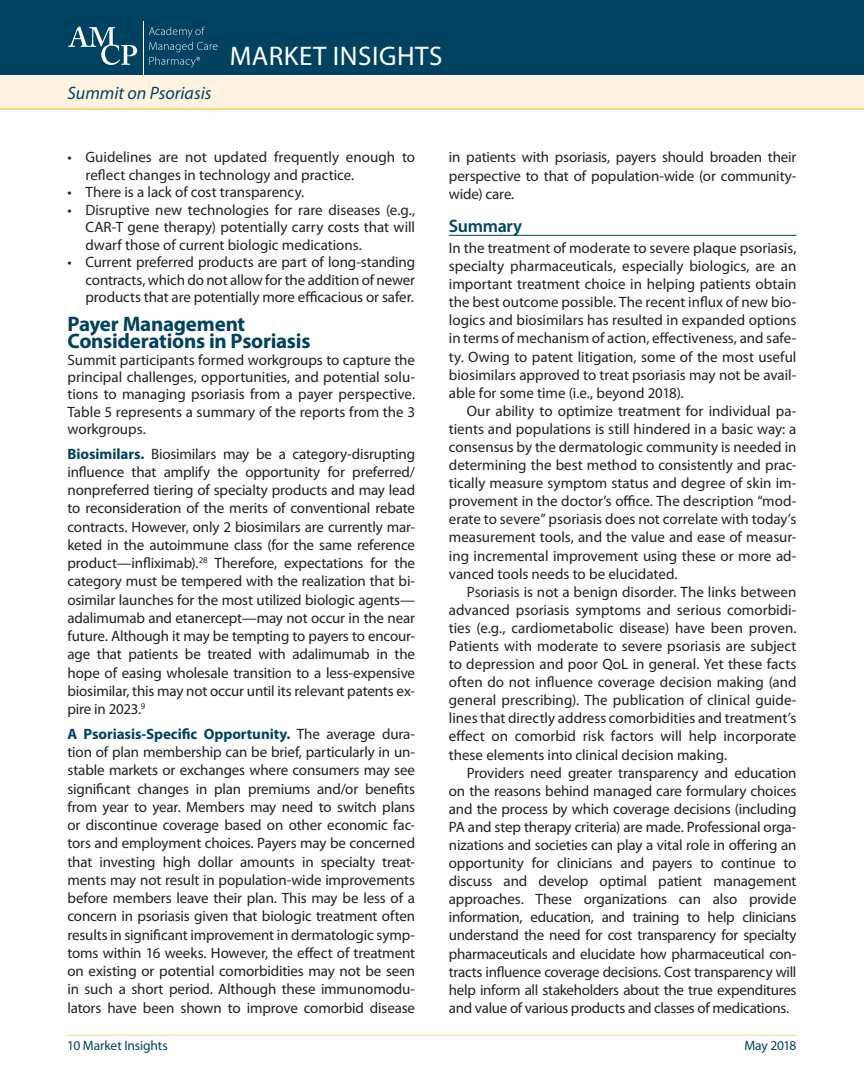
<style>
.page{position:relative;width:864px;height:1080px;background:#fff}
.page>*{position:absolute;margin:0;border:0;box-sizing:border-box;transform-origin:0 0}
.t1{font:27px "Myriad Pro";letter-spacing:.02em;color:#fff}
.t2{font:700 21px/17.5px "Myriad Pro";letter-spacing:-.015em;color:#00425f}
.t3{font:italic 18px "Myriad Pro";color:#00425f}
.t4{font:600 18px "Myriad Pro";letter-spacing:-.015em;color:#00425f}
.t5{font:15px/18.1px "Myriad Pro";letter-spacing:-.005em;color:#231f20;text-align:justify}
.t6{font:13.5px "Myriad Pro";letter-spacing:-.01em;color:#00425f}
.s1{font-weight:700;color:#00425f}
</style>
<div class="page">
<hr style="left:67px;top:1035px;width:729px;height:1px;background:#ffd485">
<hr style="left:449px;top:235px;width:347px;height:1px;background:#00425f">
<div style="left:0;top:0;width:864px;height:76px;background:#00425f"></div>
<div style="left:0;top:76px;width:864px;height:33px;background:#fff4e1"></div>
<hr style="left:0;top:108px;width:864px;height:2px;background:#ffd485">
<svg style="left:149px;top:27px;width:68px;height:40px"></svg>
<hr style="left:143px;top:21px;width:1px;height:54px;background:#fff">
<svg style="left:68px;top:26px;width:69px;height:39px"></svg>
<p class="t3" style="left:68px;top:82px;width:146px">Summit on Psoriasis</p>
<h1 class="t1" style="left:230px;top:39px;width:214px">MARKET INSIGHTS</h1>
<p class="t5" style="left:86px;top:148px;width:331px;line-height:17.5px;text-indent:-18px">• Guidelines are not updated frequently enough to reflect changes in technology and practice.</p>
<p class="t5" style="left:68px;top:183px;width:238px">• There is a lack of cost transparency.</p>
<p class="t5" style="left:86px;top:201px;width:331px;line-height:17.5px;text-indent:-18px">• Disruptive new technologies for rare diseases (e.g., CAR-T gene therapy) potentially carry costs that will dwarf those of current biologic medications.</p>
<p class="t5" style="left:86px;top:253px;width:331px;line-height:17.5px;text-indent:-18px">• Current preferred products are part of long-standing contracts, which do not allow for the addition of newer products that are potentially more efficacious or safer.</p>
<h2 class="t2" style="left:68px;top:314px;width:244px">Payer Management<br>Considerations in Psoriasis</h2>
<p class="t5" style="left:68px;top:351px;width:349px;line-height:17.1px">Summit participants formed workgroups to capture the principal challenges, opportunities, and potential solu&shy;tions to managing psoriasis from a payer perspective.<br>Table 5 represents a summary of the reports from the 3 workgroups.</p>
<p class="t5" style="left:67px;top:444px;width:349px"><span class="s1">Biosimilars.</span> Biosimilars may be a category-disrupting influence that amplify the opportunity for preferred/ nonpreferred tiering of specialty products and may lead to reconsideration of the merits of conventional rebate contracts. However, only 2 biosimilars are currently mar&shy;keted in the autoimmune class (for the same reference product—infliximab).<sup>28</sup> Therefore, expectations for the category must be tempered with the realization that bi&shy;osimilar launches for the most utilized biologic agents— adalimumab and etanercept—may not occur in the near future. Although it may be tempting to payers to encour&shy;age that patients be treated with adalimumab in the hope of easing wholesale transition to a less-expensive biosimilar, this may not occur until its relevant patents ex&shy;pire in 2023.<sup>9</sup></p>
<p class="t5" style="left:68px;top:725px;width:349px"><span class="s1">A Psoriasis-Specific Opportunity.</span> The average dura&shy;tion of plan membership can be brief, particularly in un&shy;stable markets or exchanges where consumers may see significant changes in plan premiums and/or benefits from year to year. Members may need to switch plans or discontinue coverage based on other economic fac&shy;tors and employment choices. Payers may be concerned that investing high dollar amounts in specialty treat&shy;ments may not result in population-wide improvements before members leave their plan. This may be less of a concern in psoriasis given that biologic treatment often results in significant improvement in dermatologic symp&shy;toms within 16 weeks. However, the effect of treatment on existing or potential comorbidities may not be seen in such a short period. Although these immunomodu&shy;lators have been shown to improve comorbid disease</p>
<p class="t5" style="left:449px;top:148px;width:349px">in patients with psoriasis, payers should broaden their perspective to that of population-wide (or community&shy;wide) care.</p>
<p class="t4" style="left:449px;top:214px;width:75px">Summary</p>
<p class="t5" style="left:449px;top:239px;width:349px">In the treatment of moderate to severe plaque psoriasis, specialty pharmaceuticals, especially biologics, are an important treatment choice in helping patients obtain the best outcome possible. The recent influx of new bio&shy;logics and biosimilars has resulted in expanded options in terms of mechanism of action, effectiveness, and safe&shy;ty. Owing to patent litigation, some of the most useful biosimilars approved to treat psoriasis may not be avail&shy;able for some time (i.e., beyond 2018).</p>
<p class="t5" style="left:449px;top:401px;width:349px;text-indent:18px">Our ability to optimize treatment for individual pa&shy;tients and populations is still hindered in a basic way: a consensus by the dermatologic community is needed in determining the best method to consistently and prac&shy;tically measure symptom status and degree of skin im&shy;provement in the doctor’s office. The description “mod&shy;erate to severe” psoriasis does not correlate with today’s measurement tools, and the value and ease of measur&shy;ing incremental improvement using these or more ad&shy;vanced tools needs to be elucidated.</p>
<p class="t5" style="left:449px;top:582px;width:349px;text-indent:18px">Psoriasis is not a benign disorder. The links between advanced psoriasis symptoms and serious comorbidi&shy;ties (e.g., cardiometabolic disease) have been proven.<br>Patients with moderate to severe psoriasis are subject to depression and poor QoL in general. Yet these facts often do not influence coverage decision making (and general prescribing). The publication of clinical guide&shy;lines that directly address comorbidities and treatment’s effect on comorbid risk factors will help incorporate these elements into clinical decision making.</p>
<p class="t5" style="left:449px;top:763px;width:349px;text-indent:18px">Providers need greater transparency and education on the reasons behind managed care formulary choices and the process by which coverage decisions (including PA and step therapy criteria) are made. Professional orga&shy;nizations and societies can play a vital role in offering an opportunity for clinicians and payers to continue to discuss and develop optimal patient management approaches. These organizations can also provide information, education, and training to help clinicians understand the need for cost transparency for specialty pharmaceuticals and elucidate how pharmaceutical con&shy;tracts influence coverage decisions. Cost transparency will help inform all stakeholders about the true expenditures and value of various products and classes of medications.</p>
<p class="t6" style="left:67px;top:1037px;width:102px">10 Market Insights</p>
<p class="t6" style="left:744px;top:1037px;width:54px">May 2018</p>
</div>
